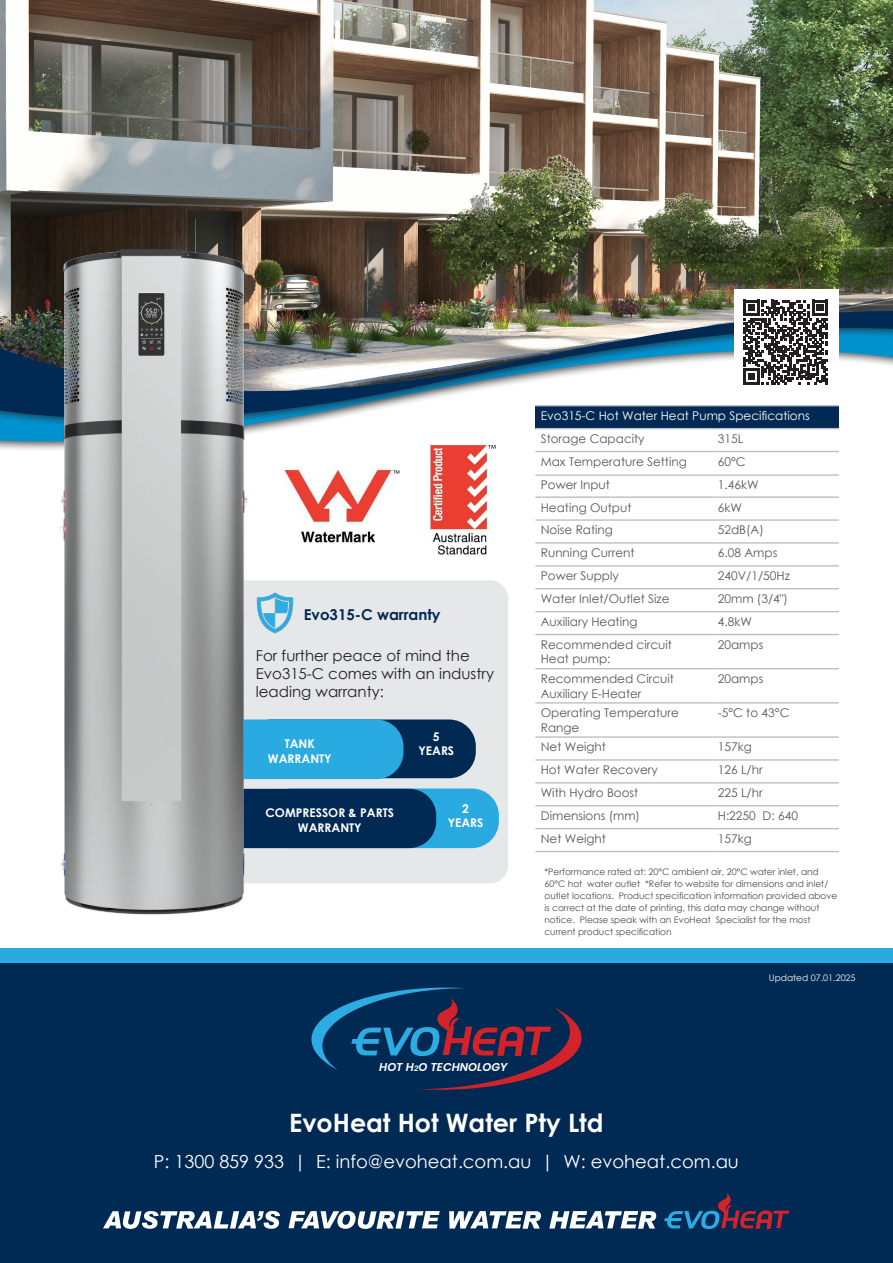
<style>
.page{position:relative;width:893px;height:1263px;background:#fff}
.page>*{position:absolute;margin:0;border:0;box-sizing:border-box;transform-origin:0 0}
.t1{font:700 25.35px "Century Gothic";color:#fff}
.t2{font:18px "Century Gothic";color:#fff}
.t3{font:15px/18px "Century Gothic";color:#231f20}
.t4{font:700 15px "Century Gothic";color:#002953}
.t5{font:12px/14.4px "Century Gothic";color:#57585a}
.t6{font:700 12px "Century Gothic";color:#fff}
.t7{font:12px "Century Gothic";color:#fff}
.t8{font:italic 600 11.4px "Poppins";color:#fff}
.t9{font:9px/12px "Century Gothic";color:#4b4c4d}
.t10{font:9px "Century Gothic";color:#fff}
.s1{font-size:7.65px}
</style>
<div class="page">
<div style="left:116px;top:580px;width:392px;height:303px;background:#e6e7e9;border-radius:18px"></div>
<svg style="left:0;top:393px;width:457px;height:56px"></svg>
<img style="left:0;top:0;width:893px;height:393px">
<div style="left:535px;top:406px;width:304px;height:23px;background:#002953"></div>
<svg style="left:535px;top:429px;width:304px;height:401px"></svg>
<hr style="left:535px;top:405px;width:177px;height:1px;background:#bcbdc0">
<hr style="left:712px;top:405px;width:127px;height:1px;background:#bcbdc0">
<hr style="left:535px;top:428px;width:177px;height:1px;background:#bcbdc0">
<hr style="left:712px;top:428px;width:127px;height:1px;background:#bcbdc0">
<hr style="left:535px;top:451px;width:177px;height:1px;background:#bcbdc0">
<hr style="left:712px;top:451px;width:127px;height:1px;background:#bcbdc0">
<hr style="left:535px;top:474px;width:177px;height:2px;background:#bcbdc0">
<hr style="left:712px;top:474px;width:127px;height:2px;background:#bcbdc0">
<hr style="left:535px;top:496px;width:177px;height:2px;background:#bcbdc0">
<hr style="left:712px;top:496px;width:127px;height:2px;background:#bcbdc0">
<hr style="left:535px;top:519px;width:177px;height:2px;background:#bcbdc0">
<hr style="left:712px;top:519px;width:127px;height:2px;background:#bcbdc0">
<hr style="left:535px;top:542px;width:177px;height:2px;background:#bcbdc0">
<hr style="left:712px;top:542px;width:127px;height:2px;background:#bcbdc0">
<hr style="left:535px;top:565px;width:177px;height:1px;background:#bcbdc0">
<hr style="left:712px;top:565px;width:127px;height:1px;background:#bcbdc0">
<hr style="left:535px;top:588px;width:177px;height:1px;background:#bcbdc0">
<hr style="left:712px;top:588px;width:127px;height:1px;background:#bcbdc0">
<hr style="left:535px;top:611px;width:177px;height:1px;background:#bcbdc0">
<hr style="left:712px;top:611px;width:127px;height:1px;background:#bcbdc0">
<hr style="left:535px;top:634px;width:177px;height:1px;background:#bcbdc0">
<hr style="left:712px;top:634px;width:127px;height:1px;background:#bcbdc0">
<hr style="left:535px;top:668px;width:177px;height:1px;background:#bcbdc0">
<hr style="left:712px;top:668px;width:127px;height:1px;background:#bcbdc0">
<hr style="left:535px;top:702px;width:177px;height:1px;background:#bcbdc0">
<hr style="left:712px;top:702px;width:127px;height:1px;background:#bcbdc0">
<hr style="left:535px;top:736px;width:177px;height:2px;background:#bcbdc0">
<hr style="left:712px;top:736px;width:127px;height:2px;background:#bcbdc0">
<hr style="left:535px;top:759px;width:177px;height:2px;background:#bcbdc0">
<hr style="left:712px;top:759px;width:127px;height:2px;background:#bcbdc0">
<hr style="left:535px;top:782px;width:177px;height:1px;background:#bcbdc0">
<hr style="left:712px;top:782px;width:127px;height:1px;background:#bcbdc0">
<hr style="left:535px;top:805px;width:177px;height:1px;background:#bcbdc0">
<hr style="left:712px;top:805px;width:127px;height:1px;background:#bcbdc0">
<hr style="left:535px;top:828px;width:177px;height:1px;background:#bcbdc0">
<hr style="left:712px;top:828px;width:127px;height:1px;background:#bcbdc0">
<hr style="left:535px;top:851px;width:177px;height:1px;background:#bcbdc0">
<hr style="left:712px;top:851px;width:127px;height:1px;background:#bcbdc0">
<div style="left:735px;top:290px;width:104px;height:104px;background:#fff"></div>
<svg style="left:743px;top:300px;width:85px;height:84px"></svg>
<img style="left:282px;top:596px;width:12px;height:34px">
<div style="left:244px;top:719px;width:232px;height:59px;background:#002953;border-radius:27px"></div>
<div style="left:117px;top:719px;width:286px;height:60px;background:#29abe2;border-radius:27px"></div>
<div style="left:264px;top:788px;width:235px;height:60px;background:#29abe2;border-radius:27px"></div>
<img style="left:284px;top:468px;width:116px;height:75px">
<img style="left:428px;top:444px;width:68px;height:111px">
<div style="left:202px;top:789px;width:234px;height:59px;background:#002953;border-radius:27px"></div>
<img style="left:24px;top:223px;width:258px;height:692px">
<div style="left:0;top:949px;width:893px;height:314px;background:#002953"></div>
<div style="left:0;top:949px;width:893px;height:14px;background:#29abe2"></div>
<svg style="left:664px;top:1193px;width:125px;height:36px"></svg>
<svg style="left:103px;top:1211px;width:177px;height:18px"></svg>
<svg style="left:289px;top:1211px;width:151px;height:18px"></svg>
<svg style="left:449px;top:1211px;width:92px;height:18px"></svg>
<svg style="left:549px;top:1211px;width:107px;height:18px"></svg>
<svg style="left:311px;top:987px;width:270px;height:103px"></svg>
<p class="t4" style="left:304px;top:603px;width:138px">Evo315-C warranty</p>
<p class="t3" style="left:256px;top:646px;width:215px">For further peace of mind the</p>
<p class="t3" style="left:256px;top:664px;width:240px">Evo315-C comes with an industry leading warranty:</p>
<p class="t6" style="left:285px;top:735px;width:32px">TANK</p>
<p class="t6" style="left:268px;top:749px;width:65px">WARRANTY</p>
<p class="t6" style="left:433px;top:727px;width:8px">5</p>
<p class="t6" style="left:418px;top:741px;width:37px">YEARS</p>
<p class="t6" style="left:266px;top:804px;width:130px">COMPRESSOR &amp; PARTS</p>
<p class="t6" style="left:298px;top:818px;width:65px">WARRANTY</p>
<p class="t6" style="left:462px;top:799px;width:8px">2</p>
<p class="t6" style="left:448px;top:813px;width:37px">YEARS</p>
<p class="t8" style="left:379px;top:1060px;width:130px">HOT H<span class="s1">2</span>O TECHNOLOGY</p>
<p class="t7" style="left:541px;top:407px;width:270px">Evo315-C Hot Water Heat Pump Specifications</p>
<p class="t5" style="left:541px;top:431px;width:105px">Storage Capacity</p>
<p class="t5" style="left:718px;top:431px;width:27px">315L</p>
<p class="t5" style="left:541px;top:454px;width:148px">Max Temperature Setting</p>
<p class="t5" style="left:718px;top:454px;width:29px">60°C</p>
<p class="t5" style="left:541px;top:478px;width:71px">Power Input</p>
<p class="t5" style="left:718px;top:478px;width:42px">1.46kW</p>
<p class="t5" style="left:541px;top:500px;width:92px">Heating Output</p>
<p class="t5" style="left:718px;top:500px;width:26px">6kW</p>
<p class="t5" style="left:541px;top:523px;width:74px">Noise Rating</p>
<p class="t5" style="left:718px;top:523px;width:48px">52dB(A)</p>
<p class="t5" style="left:541px;top:546px;width:95px">Running Current</p>
<p class="t5" style="left:718px;top:546px;width:61px">6.08 Amps</p>
<p class="t5" style="left:541px;top:568px;width:80px">Power Supply</p>
<p class="t5" style="left:718px;top:568px;width:74px">240V/1/50Hz</p>
<p class="t5" style="left:541px;top:591px;width:130px">Water Inlet/Outlet Size</p>
<p class="t5" style="left:718px;top:591px;width:72px">20mm (3/4")</p>
<p class="t5" style="left:541px;top:614px;width:98px">Auxiliary Heating</p>
<p class="t5" style="left:718px;top:614px;width:36px">4.8kW</p>
<p class="t5" style="left:541px;top:637px;width:133px">Recommended circuit</p>
<p class="t5" style="left:541px;top:652px;width:71px">Heat pump:</p>
<p class="t5" style="left:718px;top:637px;width:47px">20amps</p>
<p class="t5" style="left:541px;top:671px;width:135px">Recommended Circuit</p>
<p class="t5" style="left:541px;top:686px;width:102px">Auxiliary E-Heater</p>
<p class="t5" style="left:718px;top:671px;width:47px">20amps</p>
<p class="t5" style="left:541px;top:705px;width:140px">Operating Temperature<br>Range</p>
<p class="t5" style="left:718px;top:705px;width:73px">-5°C to 43°C</p>
<p class="t5" style="left:541px;top:740px;width:67px">Net Weight</p>
<p class="t5" style="left:718px;top:740px;width:36px">157kg</p>
<p class="t5" style="left:541px;top:763px;width:119px">Hot Water Recovery</p>
<p class="t5" style="left:718px;top:763px;width:46px">126 L/hr</p>
<p class="t5" style="left:541px;top:785px;width:99px">With Hydro Boost</p>
<p class="t5" style="left:718px;top:785px;width:46px">225 L/hr</p>
<p class="t5" style="left:541px;top:808px;width:101px">Dimensions (mm)</p>
<p class="t5" style="left:718px;top:808px;width:82px">H:2250 D: 640</p>
<p class="t5" style="left:541px;top:831px;width:67px">Net Weight</p>
<p class="t5" style="left:718px;top:831px;width:36px">157kg</p>
<p class="t9" style="left:544px;top:866px;width:294px">*Performance rated at: 20°C ambient air, 20°C water inlet, and 60°C hot water outlet *Refer to website for dimensions and inlet/ outlet locations. Product specification information provided above is correct at the date of printing, this data may change without notice. Please speak with an EvoHeat Specialist for the most current product specification</p>
<p class="t10" style="left:769px;top:971px;width:88px">Updated 07.01.2025</p>
<p class="t1" style="left:289px;top:1104px;width:316px">EvoHeat Hot Water Pty Ltd</p>
<p class="t2" style="left:154px;top:1149px;width:587px">P: 1300 859 933 | E: info@evoheat.com.au | W: evoheat.com.au</p>
</div>
